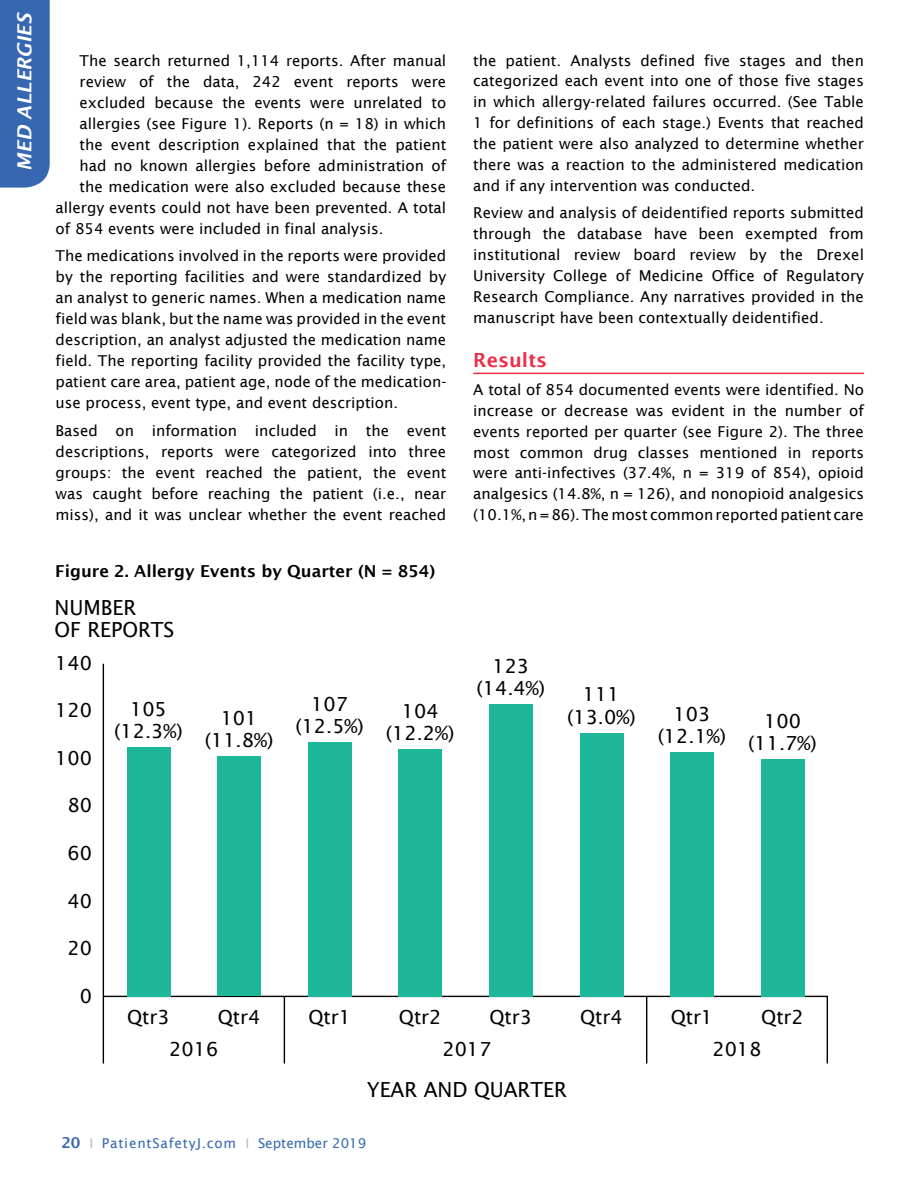
<style>
.page{position:relative;width:918px;height:1188px;background:#fff}
.page>*{position:absolute;margin:0;border:0;box-sizing:border-box;transform-origin:0 0}
.t1{font:20.85px/22.2px "Lucida Sans";color:#000}
.t2{font:italic 600 19.5px "Lucida Sans";color:#fff}
.t3{font:600 19.5px "Lucida Sans";color:#ee2e48}
.t4{font:19.35px/22.2px "Lucida Sans";color:#000;text-align:center}
.t5{font:600 16.5px "Lucida Sans";color:#000}
.t6{font:15px/20.9px "Lucida Sans";color:#000;text-align:justify}
.t7{font:13.5px "Lucida Sans";letter-spacing:.06em;color:#3767b1}
.s1{font-weight:600;font-size:15px}
.s2{color:#bfbfbf}
</style>
<div class="page">
<hr style="left:473px;top:373px;width:391px;height:1px;background:#ee2e48">
<div style="left:0;top:0;width:50px;height:188px;background:#3767b1"></div>
<hr style="left:103px;top:996px;width:725px;height:1px;background:#000">
<hr style="left:103px;top:664px;width:1px;height:332px;background:#000">
<div style="left:127px;top:747px;width:43px;height:249px;background:#1eb79a"></div>
<div style="left:217px;top:756px;width:44px;height:240px;background:#1eb79a"></div>
<div style="left:308px;top:742px;width:44px;height:254px;background:#1eb79a"></div>
<div style="left:399px;top:749px;width:43px;height:247px;background:#1eb79a"></div>
<div style="left:489px;top:704px;width:44px;height:292px;background:#1eb79a"></div>
<div style="left:580px;top:733px;width:43px;height:263px;background:#1eb79a"></div>
<div style="left:670px;top:752px;width:44px;height:244px;background:#1eb79a"></div>
<div style="left:761px;top:759px;width:43px;height:237px;background:#1eb79a"></div>
<hr style="left:103px;top:996px;width:1px;height:68px;background:#000">
<hr style="left:284px;top:996px;width:1px;height:68px;background:#000">
<hr style="left:646px;top:996px;width:1px;height:68px;background:#000">
<hr style="left:827px;top:996px;width:1px;height:68px;background:#000">
<h2 class="t2" style="left:13px;top:171px;width:160px;rotate:-90deg">MED ALLERGIES</h2>
<p class="t6" style="left:80px;top:50px;width:368px">The search returned 1,114 reports. After manual</p>
<p class="t6" style="left:80px;top:71px;width:368px">review of the data, 242 event reports were</p>
<p class="t6" style="left:80px;top:92px;width:368px">excluded because the events were unrelated to</p>
<p class="t6" style="left:80px;top:113px;width:368px">allergies (see Figure 1). Reports (n = 18) in which</p>
<p class="t6" style="left:80px;top:134px;width:368px">the event description explained that the patient</p>
<p class="t6" style="left:80px;top:155px;width:368px">had no known allergies before administration of</p>
<p class="t6" style="left:80px;top:176px;width:368px">the medication were also excluded because these</p>
<p class="t6" style="left:56px;top:197px;width:392px">allergy events could not have been prevented. A total</p>
<p class="t6" style="left:56px;top:218px;width:329px">of 854 events were included in final analysis.</p>
<p class="t6" style="left:56px;top:245px;width:392px">The medications involved in the reports were provided by the reporting facilities and were standardized by an analyst to generic names. When a medication name field was blank, but the name was provided in the event description, an analyst adjusted the medication name field. The reporting facility provided the facility type, patient care area, patient age, node of the medication&shy;use process, event type, and event description.</p>
<p class="t6" style="left:56px;top:420px;width:392px">Based on information included in the event descriptions, reports were categorized into three groups: the event reached the patient, the event was caught before reaching the patient (i.e., near miss), and it was unclear whether the event reached</p>
<p class="t5" style="left:55px;top:561px;width:381px">Figure 2. Allergy Events by Quarter (N = 854)</p>
<h1 class="t1" style="left:55px;top:596px;width:121px">NUMBER<br>OF REPORTS</h1>
<p class="t4" style="left:55px;top:652px;width:38px">140</p>
<p class="t4" style="left:55px;top:699px;width:38px">120</p>
<p class="t4" style="left:114px;top:698px;width:70px">105 (12.3%)</p>
<p class="t4" style="left:205px;top:707px;width:70px">101 (11.8%)</p>
<p class="t4" style="left:55px;top:747px;width:38px">100</p>
<p class="t4" style="left:67px;top:794px;width:26px">80</p>
<p class="t4" style="left:67px;top:842px;width:26px">60</p>
<p class="t4" style="left:67px;top:889px;width:26px">40</p>
<p class="t4" style="left:67px;top:937px;width:26px">20</p>
<p class="t4" style="left:80px;top:985px;width:14px">0</p>
<p class="t4" style="left:295px;top:693px;width:70px">107 (12.5%)</p>
<p class="t4" style="left:386px;top:700px;width:70px">104 (12.2%)</p>
<p class="t6" style="left:473px;top:50px;width:392px">the patient. Analysts defined five stages and then categorized each event into one of those five stages in which allergy-related failures occurred. (See Table 1 for definitions of each stage.) Events that reached the patient were also analyzed to determine whether there was a reaction to the administered medication and if any intervention was conducted.</p>
<p class="t6" style="left:473px;top:202px;width:392px">Review and analysis of deidentified reports submitted through the database have been exempted from institutional review board review by the Drexel University College of Medicine Office of Regulatory Research Compliance. Any narratives provided in the manuscript have been contextually deidentified.</p>
<h2 class="t3" style="left:473px;top:349px;width:75px">Results</h2>
<p class="t6" style="left:473px;top:379px;width:392px">A total of 854 documented events were identified. No increase or decrease was evident in the number of events reported per quarter (see Figure 2). The three most common drug classes mentioned in reports were anti-infectives (37.4%, n = 319 of 854), opioid analgesics (14.8%, n = 126), and nonopioid analgesics (10.1%, n = 86). The most common reported patient care</p>
<p class="t4" style="left:477px;top:655px;width:70px">123 (14.4%)</p>
<p class="t4" style="left:567px;top:683px;width:70px">111 (13.0%)</p>
<p class="t4" style="left:658px;top:702px;width:70px">103 (12.1%)</p>
<p class="t4" style="left:748px;top:710px;width:70px">100 (11.7%)</p>
<p class="t4" style="left:218px;top:1006px;width:44px">Qtr4</p>
<p class="t4" style="left:308px;top:1006px;width:44px">Qtr1</p>
<p class="t4" style="left:399px;top:1006px;width:44px">Qtr2</p>
<p class="t4" style="left:490px;top:1006px;width:44px">Qtr3</p>
<p class="t4" style="left:580px;top:1006px;width:44px">Qtr4</p>
<p class="t4" style="left:671px;top:1006px;width:44px">Qtr1</p>
<p class="t4" style="left:761px;top:1006px;width:44px">Qtr2</p>
<p class="t4" style="left:169px;top:1001px;width:51px;line-height:32.4px;text-align:left;text-indent:-42px">Qtr3<br>2016</p>
<p class="t4" style="left:442px;top:1038px;width:51px">2017</p>
<p class="t4" style="left:712px;top:1038px;width:51px">2018</p>
<h1 class="t1" style="left:367px;top:1078px;width:201px">YEAR AND QUARTER</h1>
<p class="t7" style="left:61px;top:1135px;width:307px"><span class="s1">20</span> <span class="s2">I</span> PatientSafetyJ.com <span class="s2">I</span> September 2019</p>
</div>
